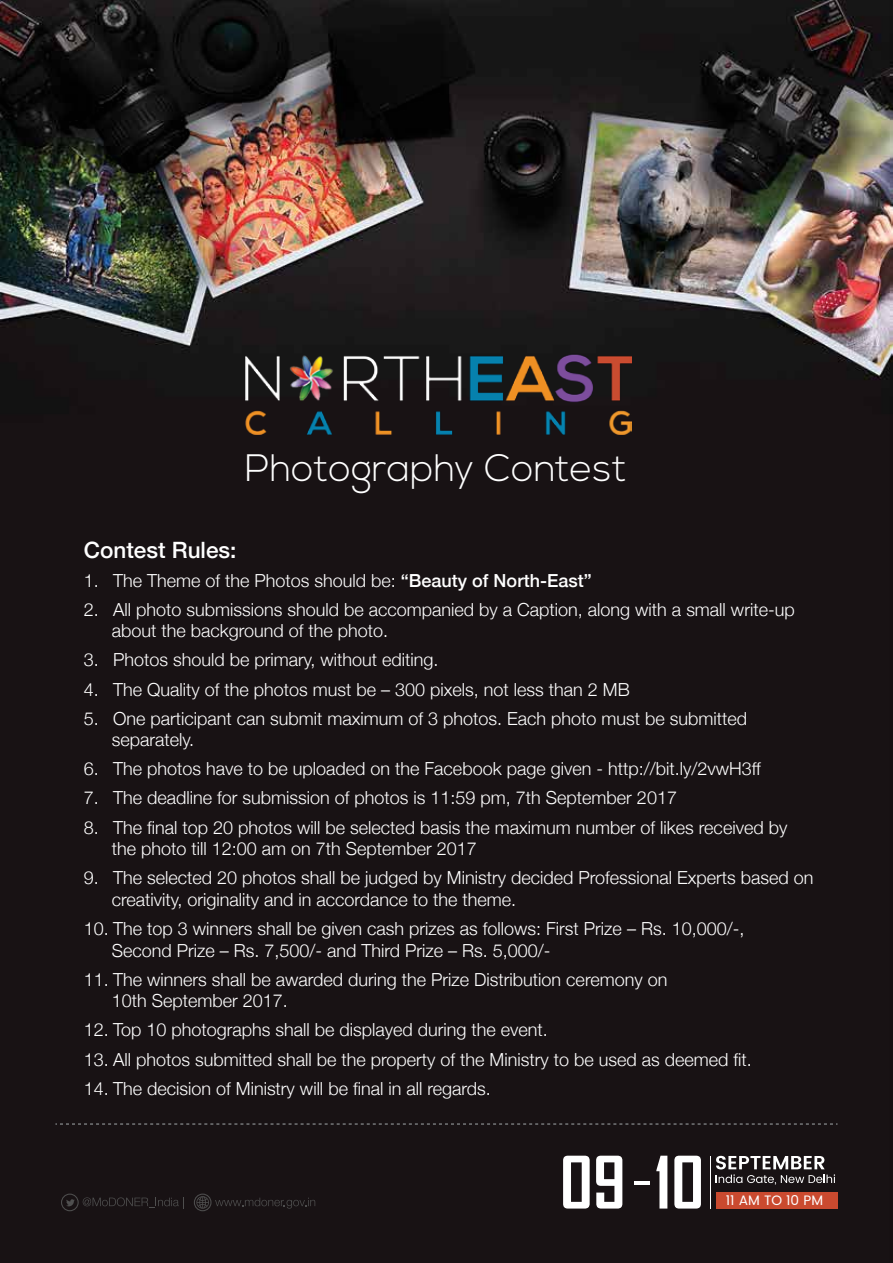
<style>
.page{position:relative;width:893px;height:1263px;background:#fff}
.page>*{position:absolute;margin:0;border:0;box-sizing:border-box;transform-origin:0 0}
.t1{font:300 38.25px "Nexa";color:#fff}
.t2{font:500 22.5px "Helvetica Neue";color:#fff}
.t3{font:300 18px/21.6px "Helvetica Neue";color:#fff}
.t4{font:13.65px "Poppins";color:#fff}
.s1{font-weight:500}
</style>
<div class="page">
<img style="left:0;top:0;width:893px;height:1263px">
<div style="left:716px;top:1192px;width:121px;height:16px;background:#ca4a2f"></div>
<hr style="left:710px;top:1156px;width:1px;height:52px;background:#fff">
<svg style="left:563px;top:1156px;width:27px;height:52px"></svg>
<svg style="left:596px;top:1156px;width:26px;height:52px"></svg>
<svg style="left:656px;top:1156px;width:11px;height:52px"></svg>
<svg style="left:674px;top:1156px;width:27px;height:52px"></svg>
<svg style="left:716px;top:1156px;width:119px;height:28px"></svg>
<hr style="left:634px;top:1181px;width:15px;height:3px;background:#fff">
<img style="left:245px;top:334px;width:386px;height:100px">
<svg style="left:55px;top:1123px;width:782px;height:2px;background:#3a3739"></svg>
<svg style="left:61px;top:1193px;width:123px;height:18px;background:#1f1a1c"></svg>
<svg style="left:194px;top:1193px;width:121px;height:18px;background:#1f1a1c"></svg>
<h1 class="t1" style="left:245px;top:446px;width:383px">Photography Contest</h1>
<p class="t2" style="left:84px;top:531px;width:154px">Contest Rules:</p>
<p class="t3" style="left:84px;top:568px;width:509px">1. The Theme of the Photos should be: <span class="s1">“Beauty of North-East”</span></p>
<p class="t3" style="left:112px;top:597px;width:684px;text-indent:-28px">2. All photo submissions should be accompanied by a Caption, along with a small write-up about the background of the photo.</p>
<p class="t3" style="left:84px;top:648px;width:356px">3. Photos should be primary, without editing.</p>
<p class="t3" style="left:84px;top:677px;width:547px">4. The Quality of the photos must be – 300 pixels, not less than 2 MB</p>
<p class="t3" style="left:112px;top:706px;width:637px;text-indent:-28px">5. One participant can submit maximum of 3 photos. Each photo must be submitted separately.</p>
<p class="t3" style="left:84px;top:757px;width:678px">6. The photos have to be uploaded on the Facebook page given - http://bit.ly/2vwH3ff</p>
<p class="t3" style="left:84px;top:786px;width:595px">7. The deadline for submission of photos is 11:59 pm, 7th September 2017</p>
<p class="t3" style="left:112px;top:815px;width:677px;text-indent:-28px">8. The final top 20 photos will be selected basis the maximum number of likes received by the photo till 12:00 am on 7th September 2017</p>
<p class="t3" style="left:112px;top:866px;width:703px;text-indent:-28px">9. The selected 20 photos shall be judged by Ministry decided Professional Experts based on creativity, originality and in accordance to the theme.</p>
<p class="t3" style="left:112px;top:916px;width:634px;text-indent:-28px">10. The top 3 winners shall be given cash prizes as follows: First Prize – Rs. 10,000/-,<br>Second Prize – Rs. 7,500/- and Third Prize – Rs. 5,000/-</p>
<p class="t3" style="left:112px;top:967px;width:557px;text-indent:-28px">11. The winners shall be awarded during the Prize Distribution ceremony on<br>10th September 2017.</p>
<p class="t3" style="left:84px;top:1018px;width:465px">12. Top 10 photographs shall be displayed during the event.</p>
<p class="t3" style="left:84px;top:1047px;width:669px">13. All photos submitted shall be the property of the Ministry to be used as deemed fit.</p>
<p class="t3" style="left:84px;top:1076px;width:408px">14. The decision of Ministry will be final in all regards.</p>
<p class="t4" style="left:726px;top:1190px;width:99px">11 AM TO 10 PM</p>
</div>
